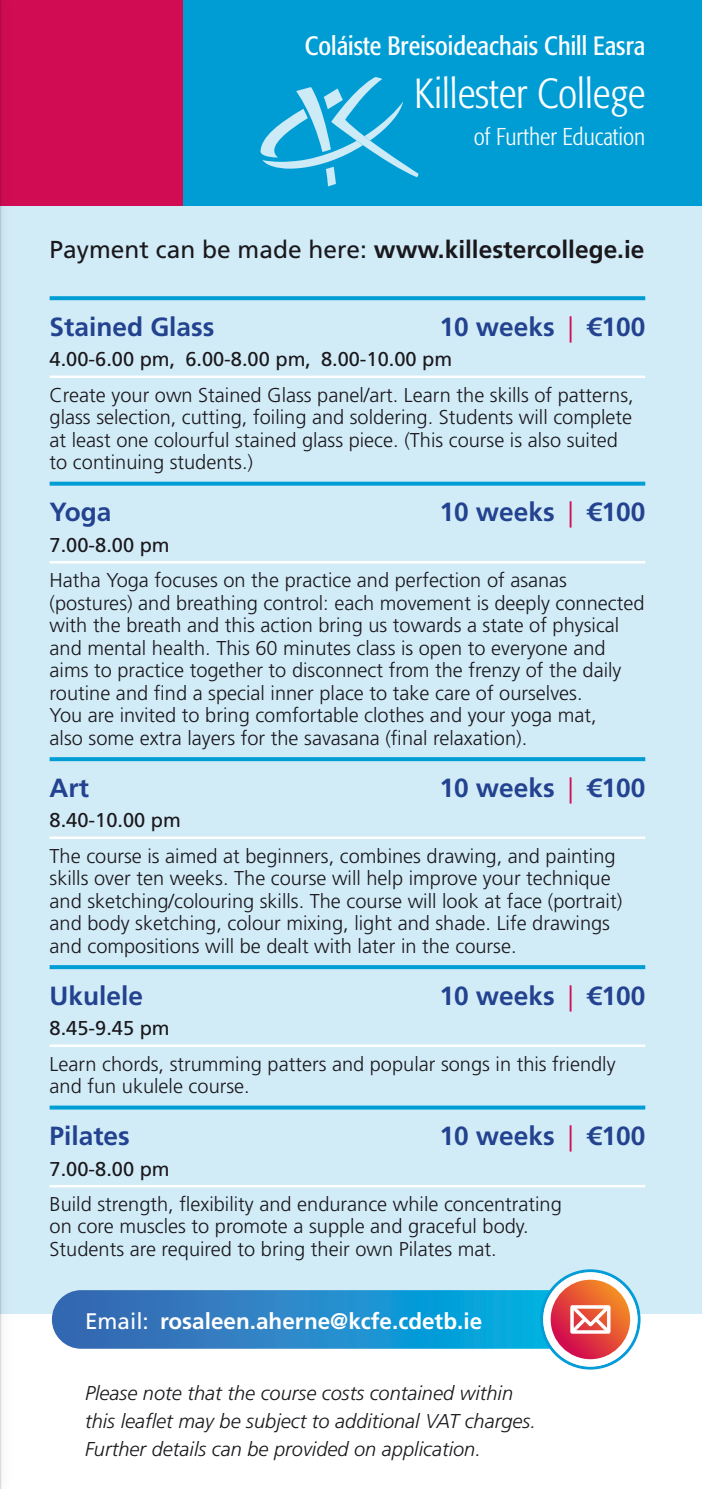
<style>
.page{position:relative;width:702px;height:1489px;background:#fff}
.page>*{position:absolute;margin:0;border:0;box-sizing:border-box;transform-origin:0 0}
.t1{font:300 condensed 41.75px "Formata";color:#fff}
.t2{font:700 26.25px "Frutiger LT Std";color:#23428f}
.t3{font:condensed 26.25px "Formata";color:#fff}
.t4{font:700 24.5px "Frutiger LT Std";color:#1a181c}
.t5{font:300 condensed 24px "Formata";color:#fff}
.t6{font:700 22.5px "Frutiger LT Std";color:#fff}
.t7{font:300 20px/22.5px "Frutiger LT Std";color:#1a181c}
.t8{font:italic 300 20px/27.5px "Frutiger LT Std";color:#1a181c}
.t9{font:20px "Frutiger LT Std";color:#1a181c}
.s1{font-weight:400}
.s2{font-weight:300;color:#d10c53}
</style>
<div class="page">
<div style="left:0;top:0;width:702px;height:1312px;background:#d1ebf7"></div>
<div style="left:0;top:0;width:702px;height:206px;background:#009dd5"></div>
<div style="left:0;top:0;width:183px;height:206px;background:#d10c53"></div>
<svg style="left:260px;top:77px;width:159px;height:109px"></svg>
<svg style="left:50px;top:296px;width:595px;height:4px;background:#0aa1d6"></svg>
<hr style="left:50px;top:375px;width:595px;height:3px;background:#fff">
<svg style="left:50px;top:481px;width:595px;height:4px;background:#22aada"></svg>
<hr style="left:50px;top:561px;width:595px;height:2px;background:#fff">
<svg style="left:50px;top:757px;width:595px;height:4px;background:#08a0d6"></svg>
<hr style="left:50px;top:836px;width:595px;height:3px;background:#fff">
<svg style="left:50px;top:965px;width:595px;height:4px;background:#069fd6"></svg>
<hr style="left:50px;top:1044px;width:595px;height:2px;background:#fff">
<svg style="left:50px;top:1105px;width:595px;height:4px;background:#1da8d9"></svg>
<hr style="left:50px;top:1184px;width:595px;height:3px;background:#fff">
<svg style="left:52px;top:1289px;width:567px;height:59px;background:#248bca"></svg>
<svg style="left:540px;top:1269px;width:100px;height:100px"></svg>
<div style="left:543px;top:1272px;width:94px;height:94px;background:#fff;border-radius:50%"></div>
<svg style="left:550px;top:1279px;width:80px;height:79px;background:#e34f3e"></svg>
<svg style="left:568px;top:1302px;width:44px;height:33px"></svg>
<div style="left:570px;top:1305px;width:40px;height:28px;border:3px solid #fff"></div>
<div style="left:0;top:0;width:13px;height:1488px;background:#1a181c;opacity:.3"></div>
<hr style="left:0;top:0;width:1px;height:1488px;background:#dadbdc">
<h2 class="t3" style="left:305px;top:31px;width:342px">Coláiste Breisoideachais Chill Easra</h2>
<h1 class="t1" style="left:414px;top:69px;width:232px">Killester College</h1>
<p class="t5" style="left:474px;top:123px;width:173px">of Further Education</p>
<p class="t4" style="left:50px;top:235px;width:596px"><span class="s1">Payment can be made here:</span> www.killestercollege.ie</p>
<h2 class="t2" style="left:50px;top:311px;width:166px">Stained Glass</h2>
<h2 class="t2" style="left:439px;top:311px;width:207px">10 weeks <span class="s2">|</span> €100</h2>
<p class="t9" style="left:50px;top:347px;width:404px">4.00-6.00 pm, 6.00-8.00 pm, 8.00-10.00 pm</p>
<p class="t7" style="left:50px;top:384px;width:585px">Create your own Stained Glass panel/art. Learn the skills of patterns, glass selection, cutting, foiling and soldering. Students will complete at least one colourful stained glass piece. (This course is also suited to continuing students.)</p>
<h2 class="t2" style="left:50px;top:496px;width:63px">Yoga</h2>
<h2 class="t2" style="left:439px;top:496px;width:207px">10 weeks <span class="s2">|</span> €100</h2>
<p class="t9" style="left:50px;top:533px;width:122px">7.00-8.00 pm</p>
<p class="t7" style="left:50px;top:569px;width:596px">Hatha Yoga focuses on the practice and perfection of asanas (postures) and breathing control: each movement is deeply connected with the breath and this action bring us towards a state of physical and mental health. This 60 minutes class is open to everyone and aims to practice together to disconnect from the frenzy of the daily routine and find a special inner place to take care of ourselves.<br>You are invited to bring comfortable clothes and your yoga mat,<br>also some extra layers for the savasana (final relaxation).</p>
<h2 class="t2" style="left:50px;top:772px;width:41px">Art</h2>
<h2 class="t2" style="left:439px;top:772px;width:207px">10 weeks <span class="s2">|</span> €100</h2>
<p class="t9" style="left:50px;top:808px;width:133px">8.40-10.00 pm</p>
<p class="t7" style="left:50px;top:844px;width:574px">The course is aimed at beginners, combines drawing, and painting skills over ten weeks. The course will help improve your technique and sketching/colouring skills. The course will look at face (portrait) and body sketching, colour mixing, light and shade. Life drawings and compositions will be dealt with later in the course.</p>
<h2 class="t2" style="left:50px;top:980px;width:95px">Ukulele</h2>
<h2 class="t2" style="left:439px;top:980px;width:207px">10 weeks <span class="s2">|</span> €100</h2>
<p class="t9" style="left:50px;top:1016px;width:122px">8.45-9.45 pm</p>
<p class="t7" style="left:50px;top:1052px;width:567px">Learn chords, strumming patters and popular songs in this friendly and fun ukulele course.</p>
<h2 class="t2" style="left:50px;top:1120px;width:82px">Pilates</h2>
<h2 class="t2" style="left:439px;top:1120px;width:207px">10 weeks <span class="s2">|</span> €100</h2>
<p class="t9" style="left:50px;top:1156px;width:122px">7.00-8.00 pm</p>
<p class="t7" style="left:50px;top:1192px;width:513px">Build strength, flexibility and endurance while concentrating on core muscles to promote a supple and graceful body.<br>Students are required to bring their own Pilates mat.</p>
<p class="t6" style="left:85px;top:1307px;width:398px"><span class="s1">Email:</span> rosaleen.aherne@kcfe.cdetb.ie</p>
<p class="t8" style="left:85px;top:1379px;width:452px">Please note that the course costs contained within this leaflet may be subject to additional VAT charges.<br>Further details can be provided on application.</p>
</div>
